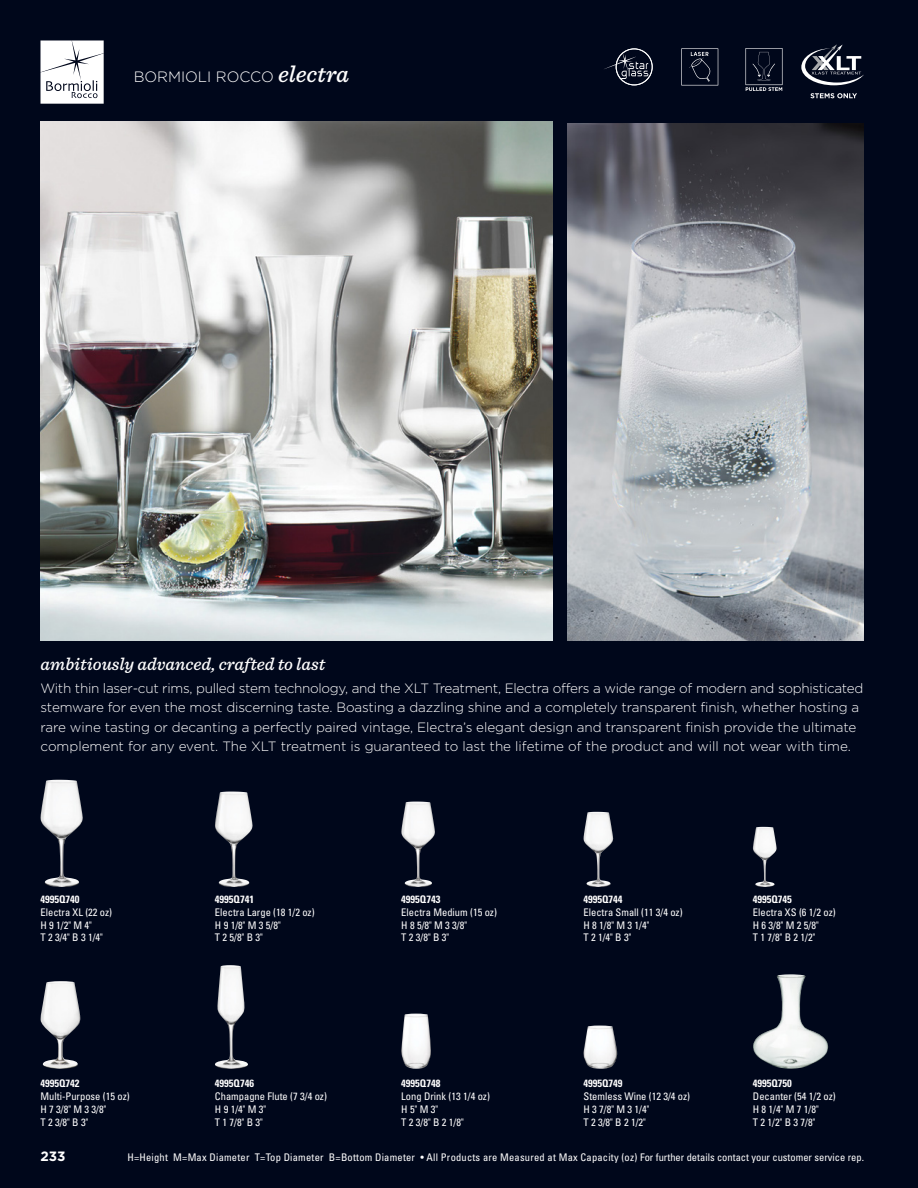
<style>
.page{position:relative;width:918px;height:1188px;background:#00071b}
.page>*{position:absolute;margin:0;border:0;box-sizing:border-box;transform-origin:0 0}
.t1{font:italic 500 18px "Sentinel";color:#fff}
.t2{font:300 15px "Gotham";color:#fff}
.t3{font:300 13.5px/19.5px "Gotham";letter-spacing:-.01em;color:#fff}
.t4{font:700 13.5px "Gotham";color:#fff}
.t5{font:condensed 10.5px/12.8px "Univers LT Std";color:#fff}
.t6{font:condensed 10.5px "Univers LT Std";letter-spacing:.02em;color:#fff}
.t7{font:700 condensed 10.5px "Univers LT Std";color:#fff}
.s1{font-family:"Sentinel";font-weight:500;font-style:italic;font-size:24px}
</style>
<div class="page">
<svg style="left:41px;top:41px;width:63px;height:63px;background:#e7e8e9"></svg>
<img style="left:567px;top:124px;width:297px;height:517px">
<img style="left:40px;top:122px;width:512px;height:519px">
<img style="left:215px;top:965px;width:33px;height:104px">
<img style="left:753px;top:974px;width:76px;height:95px">
<img style="left:40px;top:780px;width:43px;height:107px">
<img style="left:215px;top:792px;width:38px;height:95px">
<img style="left:401px;top:802px;width:34px;height:85px">
<img style="left:584px;top:812px;width:29px;height:75px">
<img style="left:753px;top:827px;width:24px;height:60px">
<img style="left:40px;top:981px;width:40px;height:88px">
<img style="left:401px;top:1014px;width:30px;height:55px">
<img style="left:584px;top:1026px;width:34px;height:43px">
<svg style="left:801px;top:44px;width:63px;height:41px"></svg>
<svg style="left:810px;top:93px;width:47px;height:5px"></svg>
<svg style="left:745px;top:48px;width:38px;height:43px"></svg>
<svg style="left:681px;top:48px;width:37px;height:37px"></svg>
<svg style="left:604px;top:48px;width:49px;height:37px"></svg>
<p class="t2" style="left:134px;top:68px;width:217px">BORMIOLI ROCCO <span class="s1">electra</span></p>
<h1 class="t1" style="left:40px;top:650px;width:286px">ambitiously advanced, crafted to last</h1>
<p class="t3" style="left:40px;top:678px;width:824px">With thin laser-cut rims, pulled stem technology, and the XLT Treatment, Electra offers a wide range of modern and sophisticated stemware for even the most discerning taste. Boasting a dazzling shine and a completely transparent finish, whether hosting a rare wine tasting or decanting a perfectly paired vintage, Electra’s elegant design and transparent finish provide the ultimate complement for any event. The XLT treatment is guaranteed to last the lifetime of the product and will not wear with time.</p>
<p class="t7" style="left:41px;top:893px;width:41px">4995Q740</p>
<p class="t5" style="left:41px;top:906px;width:73px">Electra XL (22 oz)<br>H 9 1/2" M 4"<br>T 2 3/4" B 3 1/4"</p>
<p class="t7" style="left:40px;top:1077px;width:41px">4995Q742</p>
<p class="t5" style="left:40px;top:1090px;width:91px">Multi-Purpose (15 oz)<br>H 7 3/8" M 3 3/8"<br>T 2 3/8" B 3"</p>
<p class="t7" style="left:215px;top:893px;width:41px">4995Q741</p>
<p class="t5" style="left:215px;top:906px;width:101px">Electra Large (18 1/2 oz)<br>H 9 1/8" M 3 5/8"<br>T 2 5/8" B 3"</p>
<p class="t7" style="left:215px;top:1077px;width:41px">4995Q746</p>
<p class="t5" style="left:215px;top:1090px;width:113px">Champagne Flute (7 3/4 oz)<br>H 9 1/4" M 3"<br>T 1 7/8" B 3"</p>
<p class="t7" style="left:401px;top:893px;width:41px">4995Q743</p>
<p class="t5" style="left:401px;top:906px;width:97px">Electra Medium (15 oz)<br>H 8 5/8" M 3 3/8"<br>T 2 3/8" B 3"</p>
<p class="t7" style="left:401px;top:1077px;width:41px">4995Q748</p>
<p class="t5" style="left:401px;top:1090px;width:90px">Long Drink (13 1/4 oz)<br>H 5" M 3"<br>T 2 3/8" B 2 1/8"</p>
<p class="t7" style="left:584px;top:893px;width:41px">4995Q744</p>
<p class="t5" style="left:584px;top:906px;width:101px">Electra Small (11 3/4 oz)<br>H 8 1/8" M 3 1/4"<br>T 2 1/4" B 3"</p>
<p class="t7" style="left:584px;top:1077px;width:41px">4995Q749</p>
<p class="t5" style="left:584px;top:1090px;width:108px">Stemless Wine (12 3/4 oz)<br>H 3 7/8" M 3 1/4"<br>T 2 3/8" B 2 1/2"</p>
<p class="t7" style="left:753px;top:893px;width:41px">4995Q745</p>
<p class="t5" style="left:753px;top:906px;width:84px">Electra XS (6 1/2 oz)<br>H 6 3/8" M 2 5/8"<br>T 1 7/8" B 2 1/2"</p>
<p class="t7" style="left:753px;top:1077px;width:41px">4995Q750</p>
<p class="t5" style="left:753px;top:1090px;width:84px">Decanter (54 1/2 oz)<br>H 8 1/4" M 7 1/8"<br>T 2 1/2" B 3 7/8"</p>
<p class="t4" style="left:40px;top:1148px;width:27px">233</p>
<p class="t6" style="left:127px;top:1150px;width:738px">H=Height M=Max Diameter T=Top Diameter B=Bottom Diameter • All Products are Measured at Max Capacity (oz) For further details contact your customer service rep.</p>
</div>
